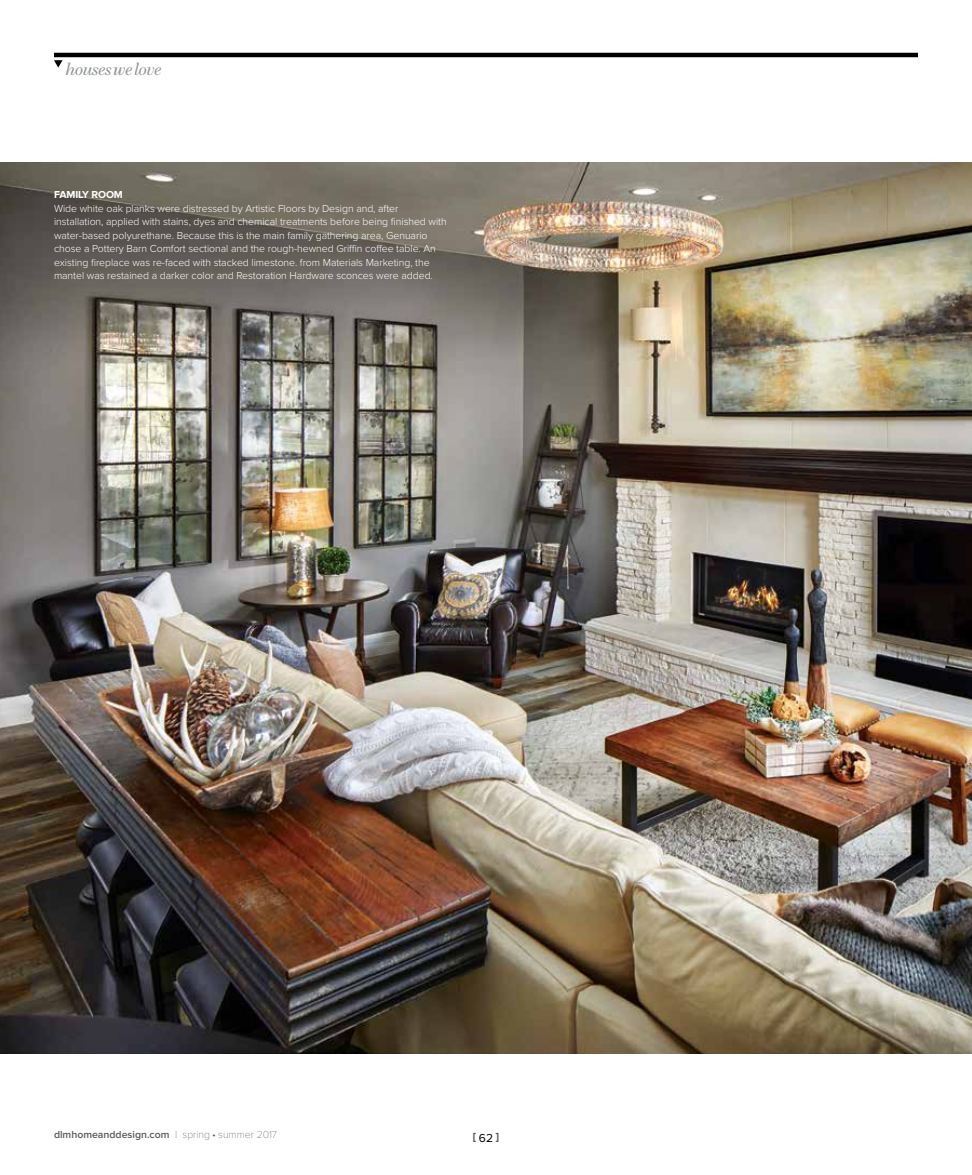
<style>
.page{position:relative;width:972px;height:1175px;background:#fff}
.page>*{position:absolute;margin:0;border:0;box-sizing:border-box;transform-origin:0 0}
.t1{font:italic 18px "Lavigne Display";letter-spacing:-.01em;color:#909594}
.t2{font:300 10.5px/13.5px "Proxima Nova";letter-spacing:-.005em;color:#fff}
.t3{font:600 10.5px "Proxima Nova";color:#58595b}
.t4{font:700 10.5px "Proxima Nova";letter-spacing:-.01em;color:#fff}
.t5{font:900 10.5px "Proxima Nova A";color:#58595b}
.s1{font-family:"Proxima Nova T";font-weight:100}
.s2{font-weight:400;font-size:12px;color:#000}
</style>
<div class="page">
<hr style="left:54px;top:53px;width:864px;height:4px;background:#000">
<svg style="left:54px;top:60px;width:9px;height:8px"></svg>
<img style="left:0;top:162px;width:972px;height:891px">
<h1 class="t1" style="left:66px;top:60px;width:97px">houses we love</h1>
<p class="t4" style="left:54px;top:189px;width:70px">FAMILY ROOM</p>
<p class="t2" style="left:54px;top:202px;width:394px">Wide white oak planks were distressed by Artistic Floors by Design and, after installation, applied with stains, dyes and chemical treatments before being finished with water-based polyurethane. Because this is the main family gathering area, Genuario chose a Pottery Barn Comfort sectional and the rough-hewned Griffin coffee table. An existing fireplace was re-faced with stacked limestone. from Materials Marketing, the mantel was restained a darker color and Restoration Hardware sconces were added.</p>
<p class="t3" style="left:54px;top:1128px;width:225px">dlmhomeanddesign.com <span class="s1">| spring • summer 2017</span></p>
<p class="t5" style="left:473px;top:1130px;width:28px">[<span class="s2">62</span>]</p>
</div>
